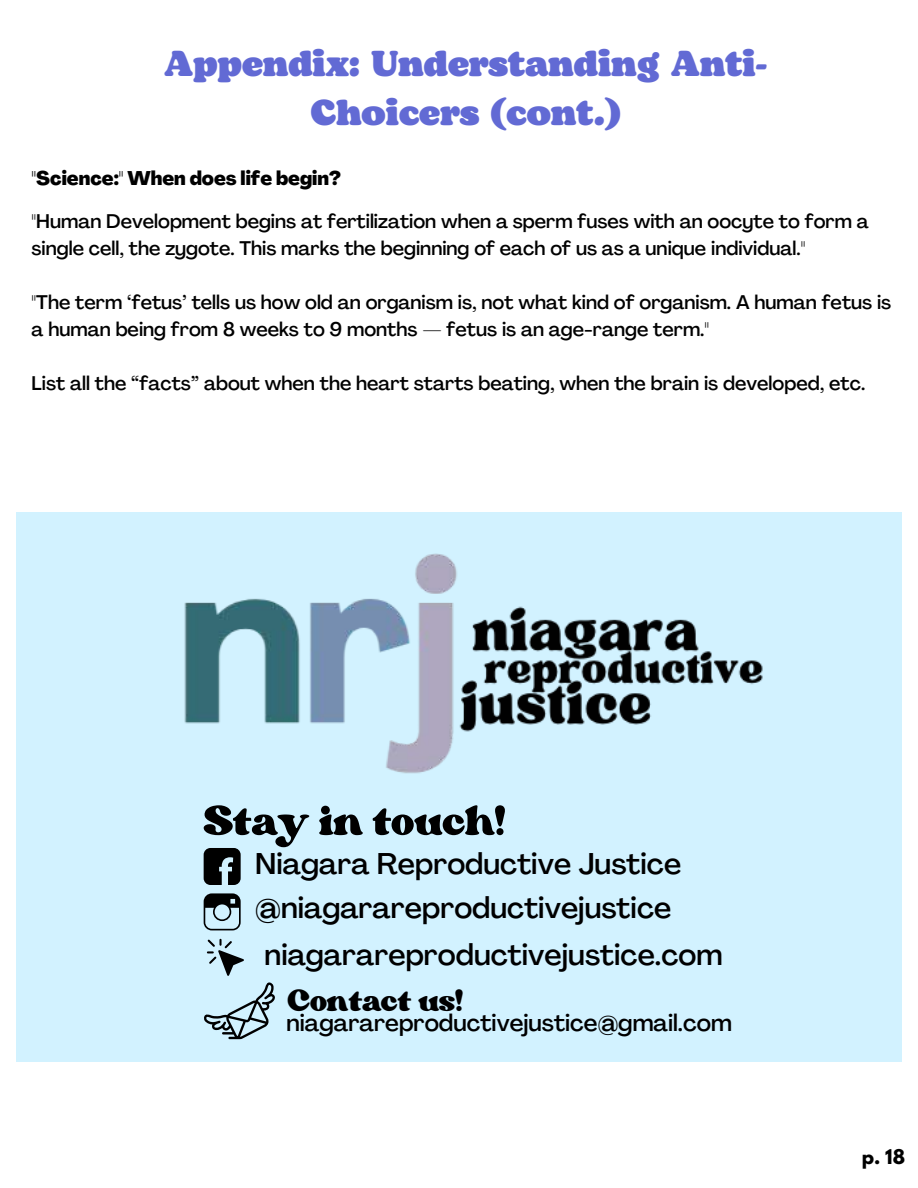
<style>
.page{position:relative;width:918px;height:1188px;background:#fff}
.page>*{position:absolute;margin:0;border:0;box-sizing:border-box;transform-origin:0 0}
.t1{font:59.4px "Margin";color:#000}
.t2{font:43.5px "Margin";color:#000}
.t3{font:900 36px/49.5px "Bogart";color:#626ad4;text-align:center}
.t4{font:500 29.55px "Agrandir";color:#000}
.t5{font:500 23.55px "Agrandir";color:#000}
.t6{font:500 19.5px/27px "Agrandir";color:#000}
.t7{font:800 19.5px "Agrandir";color:#000}
.t8{font:700 18px "League Spartan";color:#000}
</style>
<div class="page">
<div style="left:16px;top:512px;width:886px;height:549px;background:#d2f2ff"></div>
<svg style="left:204px;top:982px;width:71px;height:57px"></svg>
<svg style="left:204px;top:893px;width:37px;height:37px"></svg>
<svg style="left:204px;top:848px;width:37px;height:37px"></svg>
<svg style="left:207px;top:939px;width:37px;height:37px"></svg>
<img style="left:184px;top:553px;width:579px;height:221px">
<h3 class="t3" style="left:165px;top:40px;width:604px">Appendix: Understanding Anti-<br>Choicers (cont.)</h3>
<p class="t7" style="left:32px;top:166px;width:311px">"Science:" When does life begin?</p>
<p class="t6" style="left:32px;top:207px;width:839px">"Human Development begins at fertilization when a sperm fuses with an oocyte to form a single cell, the zygote. This marks the beginning of each of us as a unique individual."</p>
<p class="t6" style="left:32px;top:288px;width:861px">"The term ‘fetus’ tells us how old an organism is, not what kind of organism. A human fetus is a human being from 8 weeks to 9 months — fetus is an age-range term."</p>
<p class="t6" style="left:32px;top:369px;width:835px">List all the “facts” about when the heart starts beating, when the brain is developed, etc.</p>
<h1 class="t1" style="left:204px;top:792px;width:303px">Stay in touch!</h1>
<h3 class="t4" style="left:255px;top:845px;width:428px">Niagara Reproductive Justice</h3>
<h3 class="t4" style="left:255px;top:889px;width:418px">@niagarareproductivejustice</h3>
<h3 class="t4" style="left:265px;top:936px;width:459px">niagarareproductivejustice.com</h3>
<h2 class="t2" style="left:288px;top:979px;width:176px">Contact us!</h2>
<p class="t5" style="left:287px;top:1008px;width:447px">niagarareproductivejustice@gmail.com</p>
<p class="t8" style="left:862px;top:1143px;width:45px">p. 18</p>
</div>
